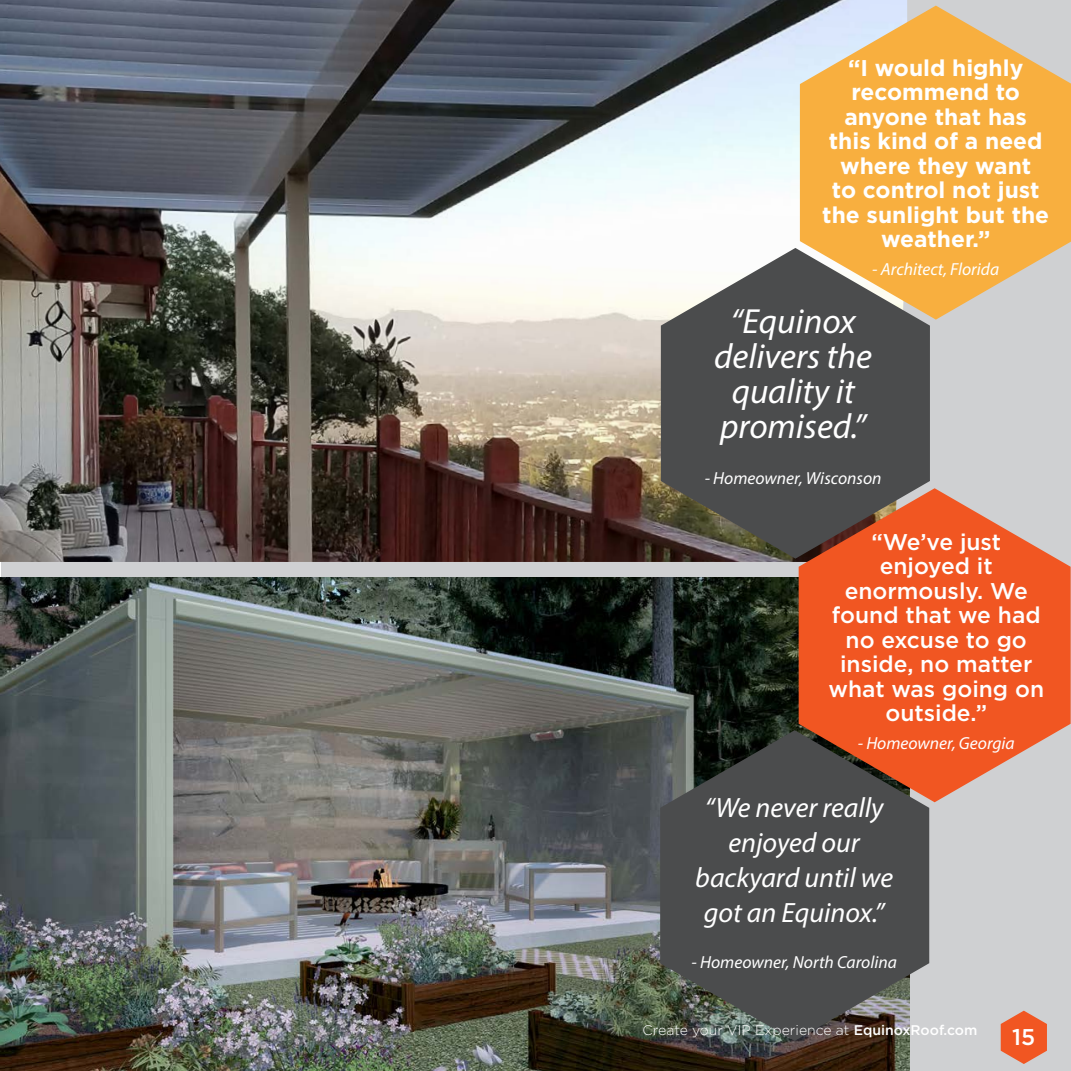
<style>
.page{position:relative;width:1071px;height:1071px;background:#fff}
.page>*{position:absolute;margin:0;border:0;box-sizing:border-box;transform-origin:0 0}
.t1{font:italic 35px/35px "Myriad Pro";color:#fff;text-align:center}
.t2{font:italic 28px/35px "Myriad Pro";color:#fff;text-align:center}
.Subhead{font:700 22.75px/24.5px "Gotham HTF";color:#fff;text-align:center}
.Subhead-2{font:500 22.75px/24.5px "Gotham HTF";color:#fff;text-align:center}
.t3{font:italic 17.5px "Myriad Pro";color:#fff}
.t4{font:300 14px "Gotham HTF";color:#fff}
.s1{font-weight:500}
</style>
<div class="page">
<div style="left:1px;top:0;width:1070px;height:1071px;background:#cfd0d2"></div>
<img style="left:0;top:0;width:907px;height:562px">
<img style="left:0;top:577px;width:910px;height:494px">
<svg style="left:800px;top:6px;width:271px;height:314px;background:#efb65f"></svg>
<svg style="left:661px;top:248px;width:269px;height:311px;background:#64615a"></svg>
<svg style="left:799px;top:488px;width:272px;height:314px;background:#e1663e"></svg>
<svg style="left:1001px;top:1011px;width:46px;height:53px"></svg>
<svg style="left:660px;top:730px;width:269px;height:311px;background:#554f4c"></svg>
<p class="Subhead" style="left:822px;top:55px;width:229px">“I would highly recommend to anyone that has this kind of a need where they want<br>to control not just the sunlight but the weather.”</p>
<p class="t3" style="left:872px;top:259px;width:128px">- Architect, Florida</p>
<p class="t1" style="left:714px;top:304px;width:159px">“Equinox delivers the quality it promised.”</p>
<p class="t3" style="left:705px;top:467px;width:178px">- Homeowner, Wisconson</p>
<p class="Subhead-2" style="left:828px;top:529px;width:217px">“We’ve just enjoyed it enormously. We found that we had no excuse to go inside, no matter what was going on outside.”</p>
<p class="t3" style="left:858px;top:733px;width:158px">- Homeowner, Georgia</p>
<p class="t2" style="left:695px;top:790px;width:199px">“We never really enjoyed our backyard until we got an Equinox.”</p>
<p class="t3" style="left:692px;top:951px;width:207px">- Homeowner, North Carolina</p>
<p class="t4" style="left:643px;top:1023px;width:336px">Create your VIP Experience at <span class="s1">EquinoxRoof.com</span></p>
<p class="Subhead-2" style="left:1012px;top:1024px;width:25px">15</p>
</div>
